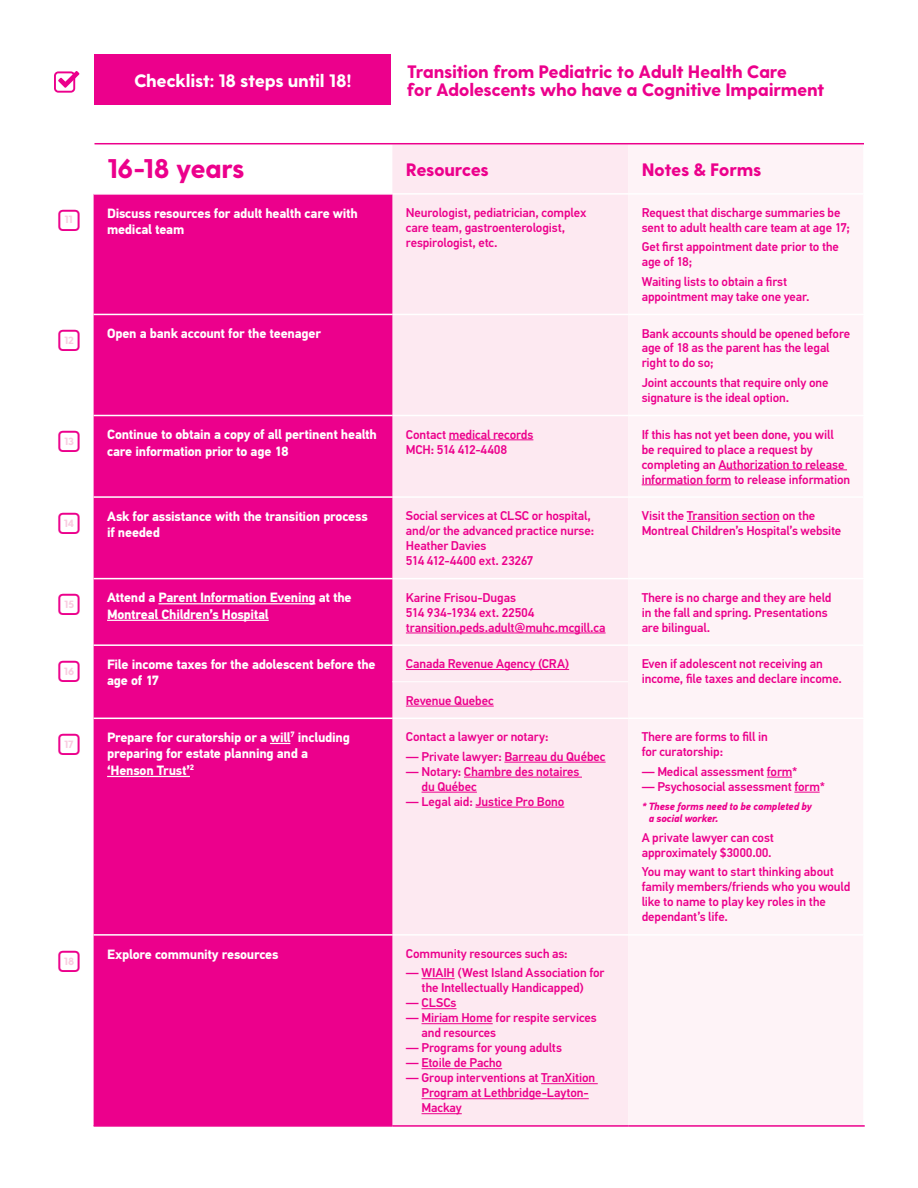
<style>
.page{position:relative;width:918px;height:1188px;background:#fff}
.page>*{position:absolute;margin:0;border:0;box-sizing:border-box;transform-origin:0 0}
.t1{font:800 27px "Greycliff CF";letter-spacing:-.025em;color:#ec008c}
.t2{font:800 18px/18px "Greycliff CF";letter-spacing:-.025em;color:#ec008c}
.t3{font:800 18px "Greycliff CF";letter-spacing:-.025em;color:#fff}
.t4{font:700 13.5px/16.5px "PF Din Text Pro";letter-spacing:-.02em;color:#fff}
.t5{font:500 12.75px/15px "PF Din Text Pro";letter-spacing:-.01em;color:#ec008c}
.t6{font:italic 700 10.5px/12px "PF Din Text Pro";letter-spacing:-.01em;color:#ec008c}
.t7{font:800 10.5px "Greycliff CF";color:#f9cbdf}
</style>
<div class="page">
<div style="left:392px;top:144px;width:236px;height:981px;background:#fde9f1"></div>
<div style="left:628px;top:144px;width:235px;height:981px;background:#fef3f7"></div>
<div style="left:94px;top:195px;width:298px;height:930px;background:#ec008c"></div>
<hr style="left:392px;top:193px;width:236px;height:2px;background:#fff">
<hr style="left:628px;top:193px;width:237px;height:2px;background:#fff">
<hr style="left:94px;top:314px;width:298px;height:1px;background:#fff">
<hr style="left:392px;top:314px;width:236px;height:1px;background:#fff">
<hr style="left:628px;top:314px;width:237px;height:1px;background:#fff">
<hr style="left:94px;top:415px;width:298px;height:1px;background:#fff">
<hr style="left:392px;top:415px;width:236px;height:1px;background:#fff">
<hr style="left:628px;top:415px;width:237px;height:1px;background:#fff">
<hr style="left:94px;top:496px;width:298px;height:2px;background:#fff">
<hr style="left:392px;top:496px;width:236px;height:2px;background:#fff">
<hr style="left:628px;top:496px;width:237px;height:2px;background:#fff">
<hr style="left:94px;top:578px;width:298px;height:1px;background:#fff">
<hr style="left:392px;top:578px;width:236px;height:1px;background:#fff">
<hr style="left:628px;top:578px;width:237px;height:1px;background:#fff">
<hr style="left:94px;top:644px;width:298px;height:2px;background:#fff">
<hr style="left:392px;top:644px;width:236px;height:2px;background:#fff">
<hr style="left:628px;top:644px;width:237px;height:2px;background:#fff">
<hr style="left:94px;top:718px;width:298px;height:1px;background:#fff">
<hr style="left:392px;top:718px;width:236px;height:1px;background:#fff">
<hr style="left:628px;top:718px;width:237px;height:1px;background:#fff">
<hr style="left:94px;top:934px;width:298px;height:2px;background:#fff">
<hr style="left:392px;top:934px;width:236px;height:2px;background:#fff">
<hr style="left:628px;top:934px;width:237px;height:2px;background:#fff">
<hr style="left:392px;top:681px;width:236px;height:1px;background:#fff">
<hr style="left:94px;top:1125px;width:298px;height:2px;background:#ec008c">
<hr style="left:392px;top:1125px;width:236px;height:2px;background:#ec008c">
<hr style="left:628px;top:1125px;width:237px;height:2px;background:#ec008c">
<hr style="left:449px;top:440px;width:84px;height:1px;background:#ec008c">
<hr style="left:718px;top:470px;width:129px;height:1px;background:#ec008c">
<hr style="left:642px;top:485px;width:89px;height:1px;background:#ec008c">
<hr style="left:687px;top:521px;width:93px;height:1px;background:#ec008c">
<hr style="left:158px;top:603px;width:157px;height:1px;background:#fff">
<hr style="left:107px;top:620px;width:162px;height:1px;background:#fff">
<hr style="left:406px;top:633px;width:200px;height:1px;background:#ec008c">
<hr style="left:406px;top:669px;width:163px;height:1px;background:#ec008c">
<hr style="left:406px;top:706px;width:88px;height:1px;background:#ec008c">
<svg style="left:270px;top:743px;width:20px;height:1px"></svg>
<hr style="left:107px;top:776px;width:83px;height:1px;background:#fff">
<hr style="left:504px;top:762px;width:102px;height:1px;background:#ec008c">
<hr style="left:464px;top:777px;width:118px;height:1px;background:#ec008c">
<hr style="left:422px;top:792px;width:55px;height:1px;background:#ec008c">
<hr style="left:475px;top:807px;width:89px;height:1px;background:#ec008c">
<svg style="left:767px;top:777px;width:25px;height:1px"></svg>
<svg style="left:794px;top:792px;width:26px;height:1px"></svg>
<hr style="left:422px;top:978px;width:33px;height:1px;background:#ec008c">
<hr style="left:422px;top:1008px;width:35px;height:1px;background:#ec008c">
<hr style="left:422px;top:1023px;width:71px;height:1px;background:#ec008c">
<hr style="left:422px;top:1068px;width:80px;height:1px;background:#ec008c">
<hr style="left:541px;top:1083px;width:57px;height:1px;background:#ec008c">
<hr style="left:422px;top:1098px;width:167px;height:1px;background:#ec008c">
<hr style="left:422px;top:1113px;width:40px;height:1px;background:#ec008c">
<hr style="left:94px;top:143px;width:770px;height:1px;background:#ec008c">
<div style="left:94px;top:54px;width:298px;height:51px;background:#ec008c"></div>
<svg style="left:54px;top:71px;width:25px;height:22px"></svg>
<p class="t7" style="left:64px;top:213px;width:10px">11</p>
<p class="t7" style="left:64px;top:334px;width:11px">12</p>
<p class="t7" style="left:64px;top:435px;width:12px">13</p>
<p class="t7" style="left:64px;top:517px;width:12px">14</p>
<p class="t7" style="left:64px;top:598px;width:12px">15</p>
<p class="t7" style="left:64px;top:665px;width:12px">16</p>
<p class="t7" style="left:64px;top:738px;width:11px">17</p>
<p class="t7" style="left:64px;top:955px;width:12px">18</p>
<h2 class="t3" style="left:134px;top:69px;width:219px">Checklist: 18 steps until 18!</h2>
<h2 class="t2" style="left:407px;top:63px;width:419px">Transition from Pediatric to Adult Health Care<br>for Adolescents who have a Cognitive Impairment</h2>
<h1 class="t1" style="left:107px;top:152px;width:139px">16-18 years</h1>
<h2 class="t2" style="left:406px;top:162px;width:84px">Resources</h2>
<h2 class="t2" style="left:642px;top:162px;width:121px">Notes &amp; Forms</h2>
<p class="t4" style="left:107px;top:205px;width:252px">Discuss resources for adult health care with medical team</p>
<p class="t5" style="left:406px;top:205px;width:182px">Neurologist, pediatrician, complex care team, gastroenterologist, respirologist, etc.</p>
<p class="t5" style="left:642px;top:205px;width:210px">Request that discharge summaries be sent to adult health care team at age 17;</p>
<p class="t5" style="left:642px;top:240px;width:199px">Get first appointment date prior to the age of 18;</p>
<p class="t5" style="left:642px;top:274px;width:169px">Waiting lists to obtain a first appointment may take one year.</p>
<p class="t4" style="left:107px;top:325px;width:215px">Open a bank account for the teenager</p>
<p class="t5" style="left:642px;top:326px;width:210px">Bank accounts should be opened before age of 18 as the parent has the legal right to do so;</p>
<p class="t5" style="left:642px;top:375px;width:188px">Joint accounts that require only one signature is the ideal option.</p>
<p class="t4" style="left:107px;top:427px;width:271px">Continue to obtain a copy of all pertinent health care information prior to age 18</p>
<p class="t5" style="left:406px;top:427px;width:129px">Contact medical records<br>MCH: 514 412-4408</p>
<p class="t5" style="left:642px;top:427px;width:210px">If this has not yet been done, you will<br>be required to place a request by completing an Authorization to release information form to release information</p>
<p class="t4" style="left:107px;top:508px;width:262px">Ask for assistance with the transition process if needed</p>
<p class="t5" style="left:406px;top:508px;width:190px">Social services at CLSC or hospital, and/or the advanced practice nurse:<br>Heather Davies<br>514 412-4400 ext. 23267</p>
<p class="t5" style="left:642px;top:508px;width:201px">Visit the Transition section on the<br>Montreal Children’s Hospital’s website</p>
<p class="t4" style="left:107px;top:590px;width:246px">Attend a Parent Information Evening at the<br>Montreal Children’s Hospital</p>
<p class="t5" style="left:406px;top:590px;width:201px">Karine Frisou-Dugas<br>514 934-1934 ext. 22504 transition.peds.adult@muhc.mcgill.ca</p>
<p class="t5" style="left:642px;top:590px;width:191px">There is no charge and they are held in the fall and spring. Presentations are bilingual.</p>
<p class="t4" style="left:107px;top:656px;width:270px">File income taxes for the adolescent before the age of 17</p>
<p class="t5" style="left:406px;top:657px;width:165px">Canada Revenue Agency (CRA)</p>
<p class="t5" style="left:642px;top:657px;width:202px">Even if adolescent not receiving an income, file taxes and declare income.</p>
<p class="t5" style="left:406px;top:693px;width:89px">Revenue Quebec</p>
<p class="t4" style="left:107px;top:729px;width:244px">Prepare for curatorship or a will<sup>7</sup> including preparing for estate planning and a ‘Henson Trust’<sup>2</sup></p>
<p class="t5" style="left:406px;top:730px;width:144px">Contact a lawyer or notary:</p>
<p class="t5" style="left:642px;top:730px;width:128px">There are forms to fill in for curatorship:</p>
<p class="t5" style="left:642px;top:764px;width:157px">— Medical assessment form*</p>
<p class="t5" style="left:642px;top:779px;width:185px">— Psychosocial assessment form*</p>
<p class="t6" style="left:649px;top:801px;width:164px;text-indent:-7px">* These forms need to be completed by a social worker.</p>
<p class="t5" style="left:642px;top:830px;width:134px">A private lawyer can cost approximately $3000.00.</p>
<p class="t5" style="left:642px;top:865px;width:210px">You may want to start thinking about family members/friends who you would like to name to play key roles in the dependant’s life.</p>
<p class="t5" style="left:406px;top:749px;width:201px">— Private lawyer: Barreau du Québec</p>
<p class="t5" style="left:422px;top:764px;width:159px;text-indent:-16px">— Notary: Chambre des notaires du Québec</p>
<p class="t5" style="left:406px;top:794px;width:160px">— Legal aid: Justice Pro Bono</p>
<p class="t4" style="left:107px;top:946px;width:173px">Explore community resources</p>
<p class="t5" style="left:406px;top:946px;width:163px">Community resources such as:</p>
<p class="t5" style="left:406px;top:966px;width:200px;text-align:center">— WIAIH (West Island Association for the Intellectually Handicapped)</p>
<p class="t5" style="left:406px;top:996px;width:52px">— CLSCs</p>
<p class="t5" style="left:422px;top:1011px;width:177px;text-indent:-16px">— Miriam Home for respite services and resources</p>
<p class="t5" style="left:406px;top:1041px;width:158px">— Programs for young adults</p>
<p class="t5" style="left:406px;top:1056px;width:98px">— Etoile de Pacho</p>
<p class="t5" style="left:422px;top:1071px;width:175px;text-indent:-16px">— Group interventions at TranXition<br>Program at Lethbridge-Layton-<br>Mackay</p>
</div>
